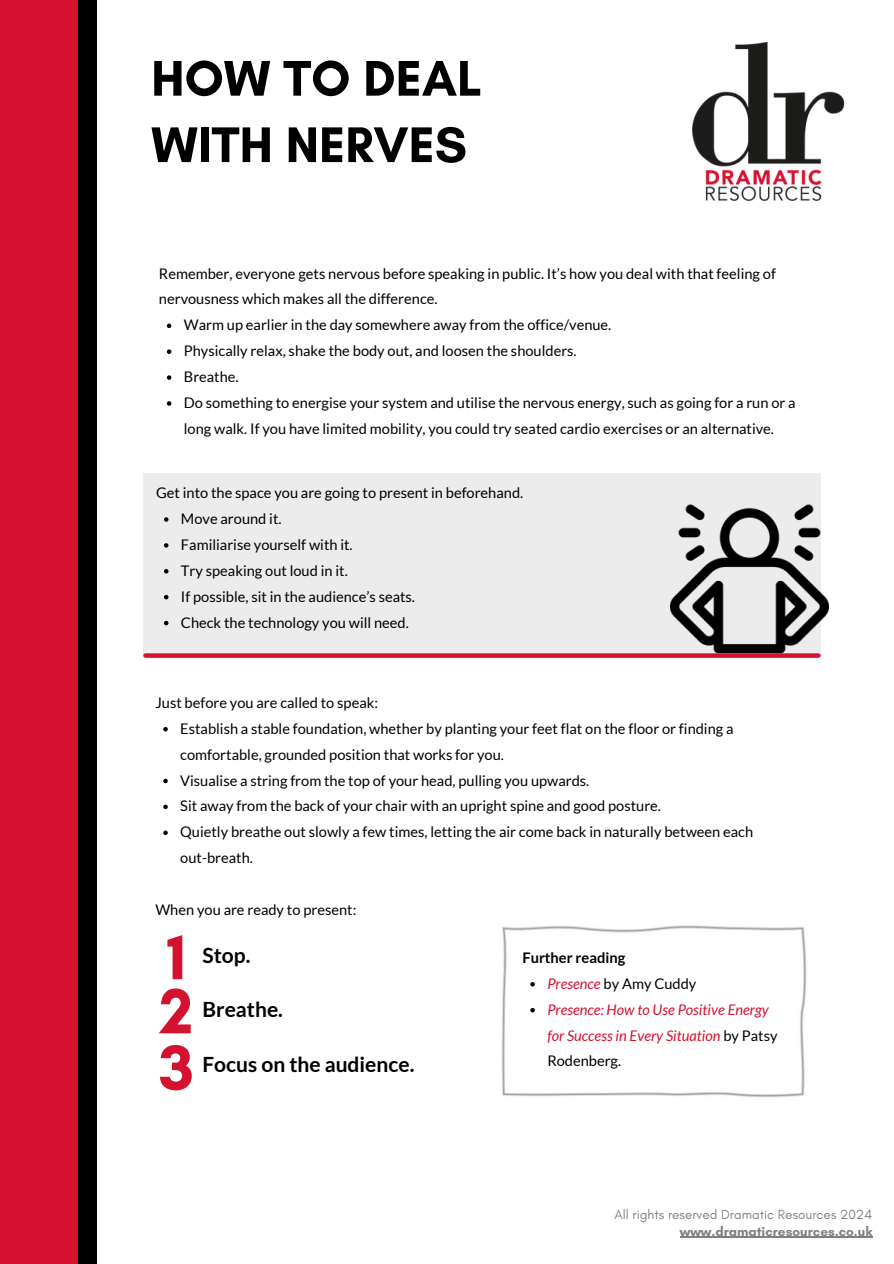
<style>
.page{position:relative;width:894px;height:1264px;background:#fff}
.page>*{position:absolute;margin:0;border:0;box-sizing:border-box;transform-origin:0 0}
.t1{font:700 64.95px "Glacial Indifference";color:#d51130}
.t2{font:700 51px/66.3px "Glacial Indifference";color:#000}
.t3{font:700 21px "Lato";color:#000}
.t4{font:14.7px/25.8px "Lato";color:#000}
.t5{font:italic 14.7px/25.8px "Lato";color:#d51130}
.t6{font:700 14.7px "Lato";color:#000}
.t7{font:13.5px "Glacial Indifference";color:#000}
.t8{font:700 13.5px "Glacial Indifference";color:#000}
.s1{font-style:italic;color:#d51130}
.s2{font-style:normal;color:#000}
</style>
<div class="page">
<img style="left:692px;top:41px;width:153px;height:160px">
<div style="left:0;top:0;width:79px;height:1263px;background:#d51130"></div>
<div style="left:79px;top:0;width:18px;height:1263px;background:#000"></div>
<div style="left:143px;top:472px;width:677px;height:183px;background:#ececec"></div>
<img style="left:502px;top:925px;width:305px;height:172px">
<img style="left:670px;top:500px;width:158px;height:158px">
<div style="left:145px;top:653px;width:673px;height:5px;background:#d51130"></div>
<hr style="left:679px;top:1236px;width:193px;height:1px;background:#000">
<svg style="left:163px;top:727px;width:5px;height:4px"></svg>
<svg style="left:163px;top:778px;width:5px;height:5px"></svg>
<svg style="left:163px;top:804px;width:5px;height:5px"></svg>
<svg style="left:163px;top:830px;width:5px;height:5px"></svg>
<svg style="left:167px;top:323px;width:4px;height:5px"></svg>
<svg style="left:167px;top:349px;width:4px;height:5px"></svg>
<svg style="left:167px;top:375px;width:4px;height:5px"></svg>
<svg style="left:167px;top:401px;width:4px;height:5px"></svg>
<svg style="left:530px;top:982px;width:4px;height:4px"></svg>
<svg style="left:530px;top:1007px;width:4px;height:5px"></svg>
<svg style="left:164px;top:517px;width:4px;height:5px"></svg>
<svg style="left:164px;top:543px;width:4px;height:4px"></svg>
<svg style="left:164px;top:569px;width:4px;height:4px"></svg>
<svg style="left:164px;top:595px;width:4px;height:4px"></svg>
<svg style="left:164px;top:621px;width:4px;height:4px"></svg>
<p class="t2" style="left:151px;top:45px;width:332px">HOW TO DEAL<br>WITH NERVES</p>
<p class="t4" style="left:159px;top:260px;width:618px">Remember, everyone gets nervous before speaking in public. It’s how you deal with that feeling of nervousness which makes all the difference.</p>
<p class="t4" style="left:184px;top:312px;width:429px">Warm up earlier in the day somewhere away from the office/venue.</p>
<p class="t4" style="left:184px;top:337px;width:394px">Physically relax, shake the body out, and loosen the shoulders.</p>
<p class="t4" style="left:184px;top:363px;width:56px">Breathe.</p>
<p class="t4" style="left:184px;top:389px;width:613px">Do something to energise your system and utilise the nervous energy, such as going for a run or a long walk. If you have limited mobility, you could try seated cardio exercises or an alternative.</p>
<h2 class="t4" style="left:156px;top:479px;width:368px">Get into the space you are going to present in beforehand.</h2>
<h2 class="t4" style="left:181px;top:505px;width:102px">Move around it.</h2>
<p class="t4" style="left:181px;top:531px;width:173px">Familiarise yourself with it.</p>
<h3 class="t4" style="left:181px;top:557px;width:168px">Try speaking out loud in it.</h3>
<p class="t4" style="left:181px;top:583px;width:235px">If possible, sit in the audience’s seats.</p>
<p class="t4" style="left:181px;top:609px;width:229px">Check the technology you will need.</p>
<p class="t4" style="left:155px;top:689px;width:224px">Just before you are called to speak:</p>
<p class="t4" style="left:180px;top:715px;width:554px">Establish a stable foundation, whether by planting your feet flat on the floor or finding a comfortable, grounded position that works for you.</p>
<p class="t4" style="left:180px;top:767px;width:410px">Visualise a string from the top of your head, pulling you upwards.</p>
<p class="t4" style="left:180px;top:792px;width:482px">Sit away from the back of your chair with an upright spine and good posture.</p>
<p class="t4" style="left:180px;top:818px;width:574px">Quietly breathe out slowly a few times, letting the air come back in naturally between each out-breath.</p>
<p class="t4" style="left:155px;top:896px;width:202px">When you are ready to present:</p>
<p class="t1" style="left:167px;top:917px;width:21px">1</p>
<p class="t1" style="left:160px;top:971px;width:35px">2</p>
<h2 class="t1" style="left:159px;top:1028px;width:36px">3</h2>
<p class="t3" style="left:202px;top:942px;width:49px">Stop.</p>
<p class="t3" style="left:202px;top:996px;width:82px">Breathe.</p>
<p class="t3" style="left:202px;top:1050px;width:213px">Focus on the audience.</p>
<p class="t6" style="left:522px;top:948px;width:104px">Further reading</p>
<p class="t4" style="left:547px;top:970px;width:150px"><span class="s1">Presence</span> by Amy Cuddy</p>
<p class="t5" style="left:547px;top:996px;width:232px">Presence: How to Use Positive Energy for Success in Every Situation <span class="s2">by Patsy<br>Rodenberg.</span></p>
<p class="t7" style="left:614px;top:1205px;width:259px">All rights reserved Dramatic Resources 2024</p>
<p class="t8" style="left:679px;top:1222px;width:194px">www.dramaticresources.co.uk</p>
</div>
